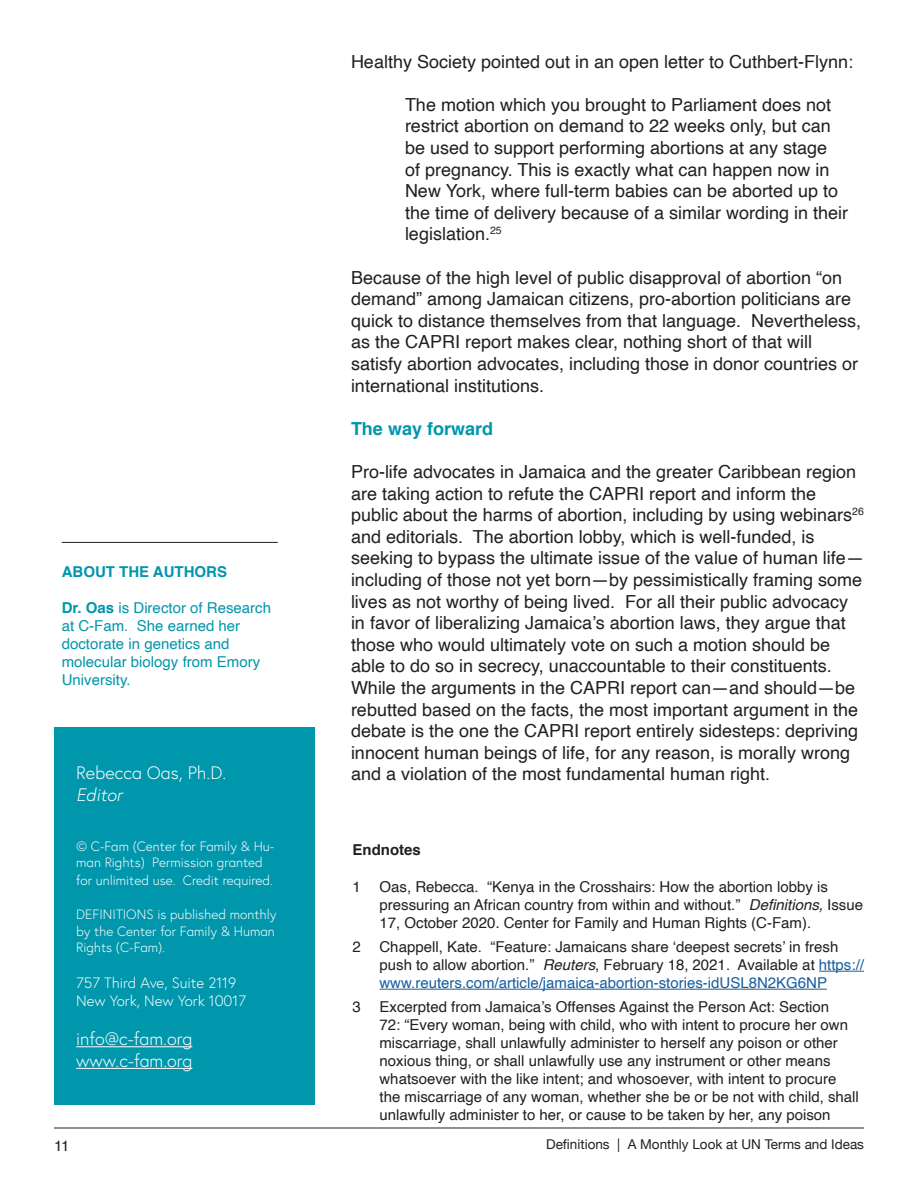
<style>
.page{position:relative;width:918px;height:1188px;background:#fff}
.page>*{position:absolute;margin:0;border:0;box-sizing:border-box;transform-origin:0 0}
.t1{font:18px/21.6px "Helvetica";color:#231f20}
.t2{font:300 18px "Europa";color:#fff}
.t3{font:700 18px "Helvetica";color:#0096ac}
.t4{font:italic 300 18px "Europa";color:#fff}
.t5{font:15px/18px "Helvetica";color:#231f20}
.t6{font:15px/18px "Helvetica";color:#0096ac}
.t7{font:300 15px "Europa";color:#fff}
.t8{font:700 15px "Helvetica";color:#0096ac}
.t9{font:700 15px "Helvetica";color:#231f20}
.t10{font:300 13.5px/16.2px "Europa";color:#fff}
.t11{font:13.5px "Helvetica Neue";color:#231f20}
.s1{font-weight:700}
.s2{font-style:italic}
.s3{color:#175d9e}
</style>
<div class="page">
<hr style="left:54px;top:1128px;width:810px;height:1px;background:#231f20">
<hr style="left:819px;top:971px;width:45px;height:1px;background:#175d9e">
<hr style="left:380px;top:989px;width:447px;height:1px;background:#175d9e">
<div style="left:54px;top:727px;width:260px;height:378px;background:#0096ac"></div>
<hr style="left:62px;top:542px;width:216px;height:1px;background:#231f20">
<hr style="left:76px;top:1046px;width:116px;height:1px;background:#fff">
<hr style="left:76px;top:1068px;width:116px;height:1px;background:#fff">
<p class="t8" style="left:62px;top:560px;width:167px">ABOUT THE AUTHORS</p>
<p class="t6" style="left:62px;top:599px;width:211px"><span class="s1">Dr. Oas</span> is Director of Research at C-Fam. She earned her doctorate in genetics and molecular biology from Emory<br>University.</p>
<p class="t2" style="left:76px;top:761px;width:151px">Rebecca Oas, Ph.D.</p>
<p class="t4" style="left:76px;top:783px;width:48px">Editor</p>
<p class="t10" style="left:76px;top:838px;width:200px">© C-Fam (Center for Family &amp; Hu&shy;man Rights) Permission granted</p>
<p class="t10" style="left:76px;top:872px;width:198px">for unlimited use. Credit required.</p>
<p class="t10" style="left:76px;top:906px;width:202px;text-align:justify">DEFINITIONS is published monthly by the Center for Family &amp; Human Rights (C-Fam).</p>
<p class="t7" style="left:76px;top:973px;width:162px">757 Third Ave, Suite 2119</p>
<p class="t7" style="left:76px;top:991px;width:171px">New York, New York 10017</p>
<p class="t2" style="left:76px;top:1028px;width:118px">info@c-fam.org</p>
<p class="t2" style="left:76px;top:1049px;width:118px">www.c-fam.org</p>
<p class="t1" style="left:351px;top:51px;width:504px">Healthy Society pointed out in an open letter to Cuthbert-Flynn:</p>
<p class="t1" style="left:405px;top:94px;width:445px">The motion which you brought to Parliament does not restrict abortion on demand to 22 weeks only, but can be used to support performing abortions at any stage<br>of pregnancy. This is exactly what can happen now in New York, where full-term babies can be aborted up to the time of delivery because of a similar wording in their legislation.<sup>25</sup></p>
<p class="t1" style="left:351px;top:267px;width:512px">Because of the high level of public disapproval of abortion “on demand” among Jamaican citizens, pro-abortion politicians are quick to distance themselves from that language. Nevertheless, as the CAPRI report makes clear, nothing short of that will satisfy abortion advocates, including those in donor countries or international institutions.</p>
<p class="t3" style="left:351px;top:414px;width:144px">The way forward</p>
<p class="t1" style="left:351px;top:461px;width:515px">Pro-life advocates in Jamaica and the greater Caribbean region are taking action to refute the CAPRI report and inform the public about the harms of abortion, including by using webinars<sup>26 </sup>and editorials. The abortion lobby, which is well-funded, is seeking to bypass the ultimate issue of the value of human life— including of those not yet born—by pessimistically framing some lives as not worthy of being lived. For all their public advocacy in favor of liberalizing Jamaica’s abortion laws, they argue that those who would ultimately vote on such a motion should be able to do so in secrecy, unaccountable to their constituents.<br>While the arguments in the CAPRI report can—and should—be rebutted based on the facts, the most important argument in the debate is the one the CAPRI report entirely sidesteps: depriving innocent human beings of life, for any reason, is morally wrong and a violation of the most fundamental human right.</p>
<p class="t9" style="left:352px;top:837px;width:70px">Endnotes</p>
<p class="t5" style="left:380px;top:878px;width:485px;text-indent:-27px">1 Oas, Rebecca. “Kenya in the Crosshairs: How the abortion lobby is pressuring an African country from within and without.” <span class="s2">Definitions,</span> Issue<br>17, October 2020<span class="s2">.</span> Center for Family and Human Rights (C-Fam).</p>
<p class="t5" style="left:380px;top:938px;width:486px;text-indent:-27px">2 Chappell, Kate. “Feature: Jamaicans share ‘deepest secrets’ in fresh push to allow abortion.” <span class="s2">Reuters</span>, February 18, 2021. Available at <span class="s3">https:// www.reuters.com/article/jamaica-abortion-stories-idUSL8N2KG6NP</span></p>
<p class="t5" style="left:380px;top:998px;width:481px;text-indent:-27px">3 Excerpted from Jamaica’s Offenses Against the Person Act: Section<br>72: “Every woman, being with child, who with intent to procure her own miscarriage, shall unlawfully administer to herself any poison or other noxious thing, or shall unlawfully use any instrument or other means whatsoever with the like intent; and whosoever, with intent to procure the miscarriage of any woman, whether she be or be not with child, shall unlawfully administer to her, or cause to be taken by her, any poison</p>
<p class="t5" style="left:54px;top:1137px;width:17px">11</p>
<p class="t11" style="left:546px;top:1135px;width:319px">Definitions | A Monthly Look at UN Terms and Ideas</p>
</div>
